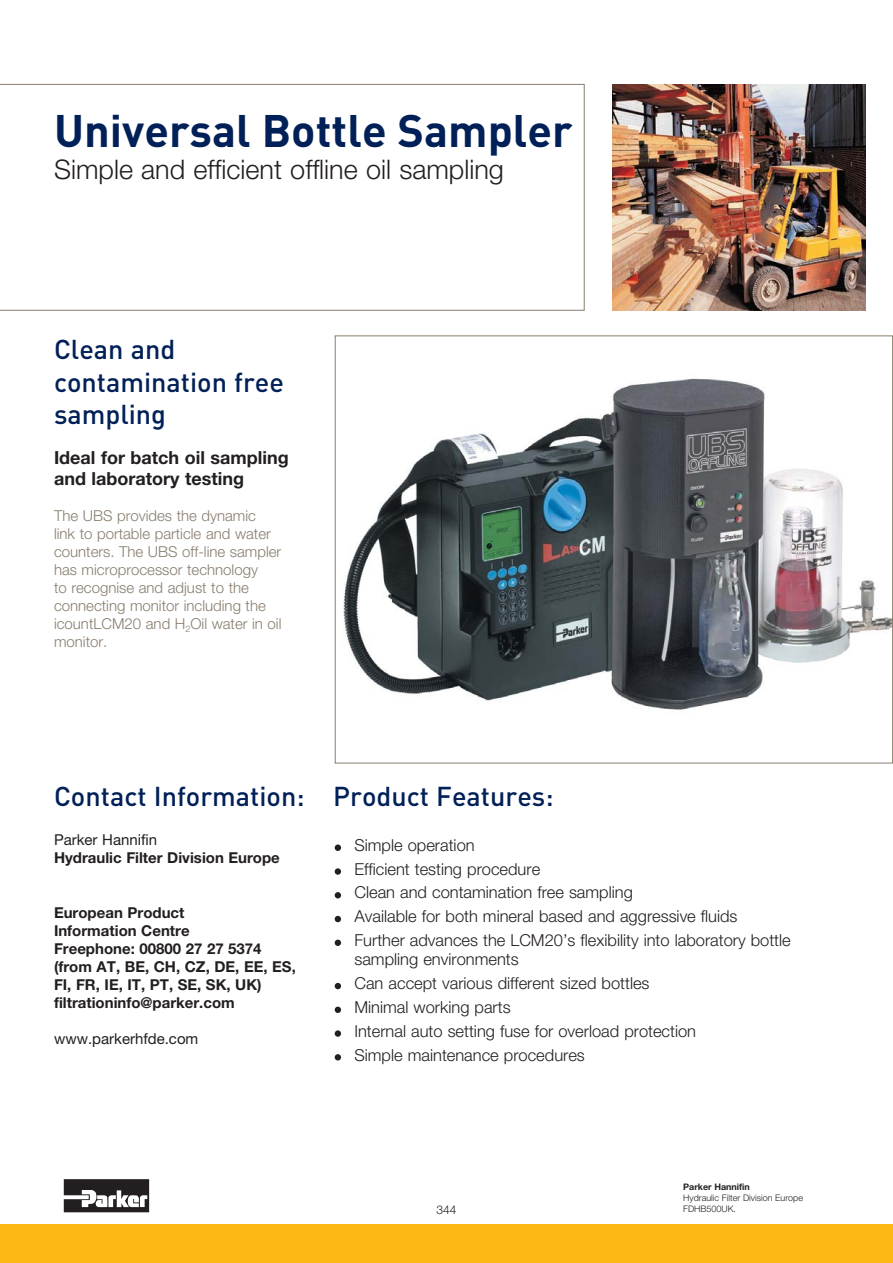
<style>
.page{position:relative;width:893px;height:1263px;background:#fff}
.page>*{position:absolute;margin:0;border:0;box-sizing:border-box;transform-origin:0 0}
.t1{font:700 45px "DINOT";color:#002057}
.t2{font:500 27px/32.4px "DINOT";color:#002057}
.t3{font:300 27px "Helvetica Neue LT Std";color:#231f20}
.t4{font:700 18px/21.6px "Helvetica Neue LT Std";color:#231f20}
.t5{font:300 16.5px/23.7px "Helvetica Neue LT Std";color:#231f20}
.t6{font:300 15px/18px "Helvetica Neue LT Std";color:#887d6e}
.t7{font:700 15px/18px "Helvetica Neue LT Std";color:#231f20}
.t8{font:15px "Helvetica Neue LT Std";color:#231f20}
.t9{font:300 12px "Helvetica Neue LT Std";color:#231f20}
.t10{font:300 9px/11.2px "Helvetica Neue LT Std";color:#231f20}
.t11{font:700 9px "Helvetica Neue LT Std";color:#231f20}
</style>
<div class="page">
<div style="left:0;top:1225px;width:893px;height:38px;background:#fdb813"></div>
<div style="left:64px;top:1179px;width:86px;height:35px;background:#b8b6b7"></div>
<svg style="left:64px;top:1179px;width:85px;height:33px;background:#5e5b5c"></svg>
<svg style="left:0;top:84px;width:585px;height:227px"></svg>
<div style="left:335px;top:844px;width:6px;height:7px;background:#231f20;border-radius:50%"></div>
<div style="left:335px;top:868px;width:6px;height:7px;background:#231f20;border-radius:50%"></div>
<svg style="left:335px;top:892px;width:6px;height:6px"></svg>
<svg style="left:335px;top:916px;width:6px;height:6px"></svg>
<div style="left:335px;top:939px;width:6px;height:7px;background:#231f20;border-radius:50%"></div>
<svg style="left:335px;top:983px;width:6px;height:6px"></svg>
<svg style="left:335px;top:1007px;width:6px;height:6px"></svg>
<div style="left:335px;top:1030px;width:6px;height:7px;background:#231f20;border-radius:50%"></div>
<svg style="left:335px;top:1054px;width:6px;height:6px"></svg>
<img style="left:613px;top:84px;width:252px;height:227px">
<img style="left:343px;top:378px;width:548px;height:332px">
<h1 class="t1" style="left:54px;top:115px;width:520px">Universal Bottle Sampler</h1>
<h2 class="t3" style="left:54px;top:160px;width:451px">Simple and efficient offline oil sampling</h2>
<h2 class="t2" style="left:54px;top:337px;width:232px">Clean and contamination free sampling</h2>
<p class="t4" style="left:54px;top:448px;width:236px">Ideal for batch oil sampling and laboratory testing</p>
<p class="t6" style="left:54px;top:509px;width:229px">The UBS provides the dynamic<br>link to portable particle and water counters. The UBS off-line sampler has microprocessor technology<br>to recognise and adjust to the connecting monitor including the icountLCM20 and H<sub>2</sub>Oil water in oil monitor.</p>
<h2 class="t2" style="left:54px;top:783px;width:252px">Contact Information:</h2>
<p class="t8" style="left:54px;top:835px;width:105px">Parker Hannifin</p>
<p class="t7" style="left:54px;top:851px;width:227px">Hydraulic Filter Division Europe</p>
<p class="t7" style="left:54px;top:905px;width:243px">European Product<br>Information Centre<br>Freephone: 00800 27 27 5374 (from AT, BE, CH, CZ, DE, EE, ES,<br>FI, FR, IE, IT, PT, SE, SK, UK) filtrationinfo@parker.com</p>
<p class="t8" style="left:54px;top:1033px;width:146px">www.parkerhfde.com</p>
<h2 class="t2" style="left:333px;top:783px;width:222px">Product Features:</h2>
<p class="t5" style="left:354px;top:835px;width:438px">Simple operation<br>Efficient testing procedure<br>Clean and contamination free sampling<br>Available for both mineral based and aggressive fluids Further advances the LCM20’s flexibility into laboratory bottle</p>
<p class="t5" style="left:354px;top:950px;width:343px">sampling environments<br>Can accept various different sized bottles Minimal working parts<br>Internal auto setting fuse for overload protection Simple maintenance procedures</p>
<p class="t9" style="left:436px;top:1205px;width:22px">344</p>
<p class="t11" style="left:683px;top:1183px;width:68px">Parker Hannifin</p>
<p class="t10" style="left:683px;top:1193px;width:121px">Hydraulic Filter Division Europe<br>FDHB500UK.</p>
</div>
